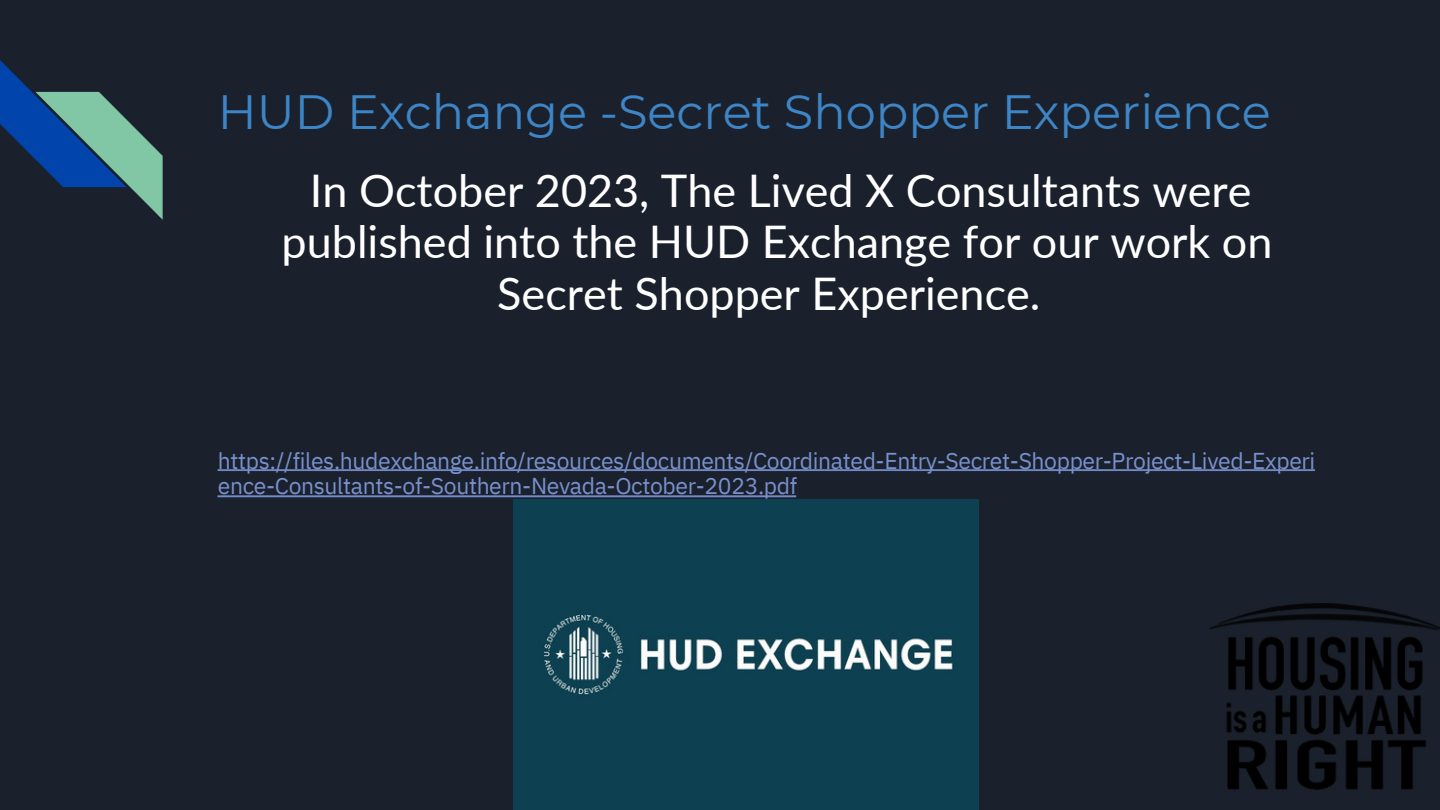
<style>
.page{position:relative;width:1440px;height:810px;background:#1b212c}
.page>*{position:absolute;margin:0;border:0;box-sizing:border-box;transform-origin:0 0}
.t1{font:48px "Montserrat";color:#3d85c6}
.t2{font:45px/51px "Lato";color:#fff;text-align:center}
.t3{font:23px/25.6px "IBM Plex Sans";letter-spacing:-.015em;color:#7890cd}
</style>
<div class="page">
<img style="left:0;top:60px;width:163px;height:160px">
<img style="left:513px;top:565px;width:465px;height:245px">
<img style="left:217px;top:469px;width:1098px;height:96px">
<img style="left:1210px;top:603px;width:230px;height:187px">
<p class="t1" style="left:218px;top:82px;width:1054px">HUD Exchange -Secret Shopper Experience</p>
<p class="t2" style="left:282px;top:164px;width:992px">In October 2023, The Lived X Consultants were published into the HUD Exchange for our work on</p>
<h1 class="t2" style="left:497px;top:267px;width:545px">Secret Shopper Experience.</h1>
<h1 class="t3" style="left:218px;top:447px;width:1099px">https://files.hudexchange.info/resources/documents/Coordinated-Entry-Secret-Shopper-Project-Lived-Experi ence-Consultants-of-Southern-Nevada-October-2023.pdf</h1>
</div>
